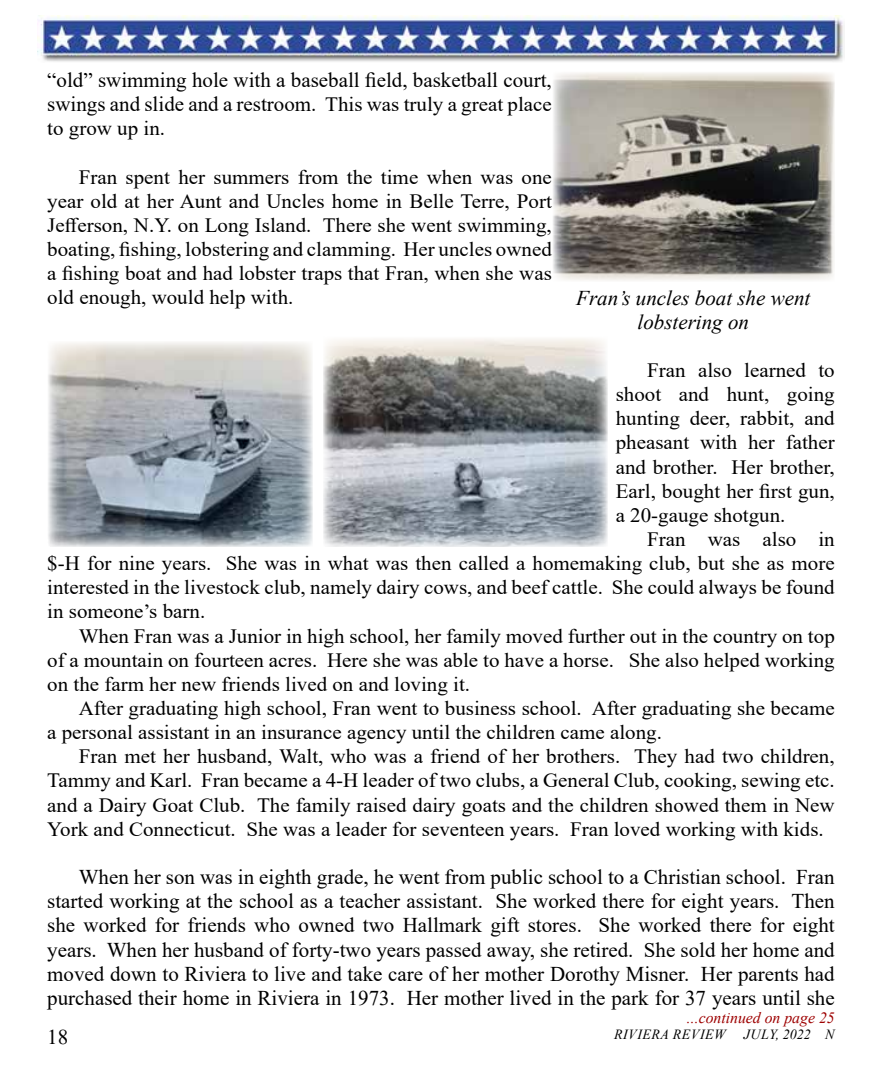
<style>
.page{position:relative;width:882px;height:1071px;background:#fff}
.page>*{position:absolute;margin:0;border:0;box-sizing:border-box;transform-origin:0 0}
.t1{font:21px/24.2px "Times New Roman";color:#000}
.t2{font:italic 21px/24.2px "Times New Roman";color:#000;text-align:center}
.t3{font:20.3px/24.2px "Times New Roman";color:#000;text-align:justify}
.t4{font:italic 15.75px "Times New Roman";color:#9e0000}
.t5{font:italic 14px "Times New Roman";letter-spacing:.035em;color:#000}
.t6{font:italic 14px "Times New Roman";letter-spacing:.01em;color:#000}
.s1{font-size:20.3px}
</style>
<div class="page">
<img style="left:37px;top:16px;width:807px;height:46px">
<img style="left:553px;top:72px;width:282px;height:209px">
<img style="left:48px;top:342px;width:264px;height:205px">
<img style="left:323px;top:338px;width:285px;height:209px">
<p class="t1" style="left:47px;top:67px;width:506px">“old” swimming hole with a baseball field, basketball court, swings and slide and a restroom. <span class="s1">This was truly a great place</span></p>
<p class="t3" style="left:47px;top:116px;width:119px">to grow up in.</p>
<p class="t3" style="left:47px;top:164px;width:506px;text-indent:32px">Fran spent her summers from the time when was one year old at her Aunt and Uncles home in Belle Terre, Port Jefferson, N.Y. on Long Island. There she went swimming, boating, fishing, lobstering and clamming. Her uncles owned a fishing boat and had lobster traps that Fran, when she was old enough, would help with.</p>
<p class="t2" style="left:576px;top:285px;width:236px">Fran’s uncles boat she went lobstering on</p>
<p class="t3" style="left:616px;top:357px;width:221px;text-indent:32px">Fran also learned to shoot and hunt, going hunting deer, rabbit, and pheasant with her father and brother. Her brother, Earl, bought her first gun, a 20-gauge shotgun.</p>
<p class="t3" style="left:47px;top:526px;width:789px;text-indent:600px">Fran was also in $-H for nine years. She was in what was then called a homemaking club, but she as more interested in the livestock club, namely dairy cows, and beef cattle. She could always be found in someone’s barn.</p>
<p class="t3" style="left:47px;top:623px;width:789px;text-indent:32px">When Fran was a Junior in high school, her family moved further out in the country on top of a mountain on fourteen acres. Here she was able to have a horse. She also helped working on the farm her new friends lived on and loving it.</p>
<p class="t3" style="left:47px;top:696px;width:789px;text-indent:32px">After graduating high school, Fran went to business school. After graduating she became a personal assistant in an insurance agency until the children came along.</p>
<p class="t3" style="left:47px;top:744px;width:789px;text-indent:32px">Fran met her husband, Walt, who was a friend of her brothers. They had two children, Tammy and Karl. Fran became a 4-H leader of two clubs, a General Club, cooking, sewing etc. and a Dairy Goat Club. The family raised dairy goats and the children showed them in New York and Connecticut. She was a leader for seventeen years. Fran loved working with kids.</p>
<p class="t1" style="left:47px;top:864px;width:789px;text-align:justify;text-indent:32px">When her son was in eighth grade, he went from public school to a Christian school. Fran started working at the school as a teacher assistant. She worked there for eight years. Then she worked for friends who owned two Hallmark gift stores. She worked there for eight years. When her husband of forty-two years passed away, she retired. She sold her home and moved down to Riviera to live and take care of her mother Dorothy Misner. Her parents had purchased their home in Riviera in 1973. Her mother lived in the park for 37 years until she</p>
<p class="t4" style="left:687px;top:1007px;width:149px">...continued on page 25</p>
<p class="t1" style="left:47px;top:1024px;width:22px">18</p>
<p class="t5" style="left:614px;top:1024px;width:113px">RIVIERA REVIEW</p>
<p class="t6" style="left:744px;top:1024px;width:92px">JULY, 2022 N</p>
</div>
